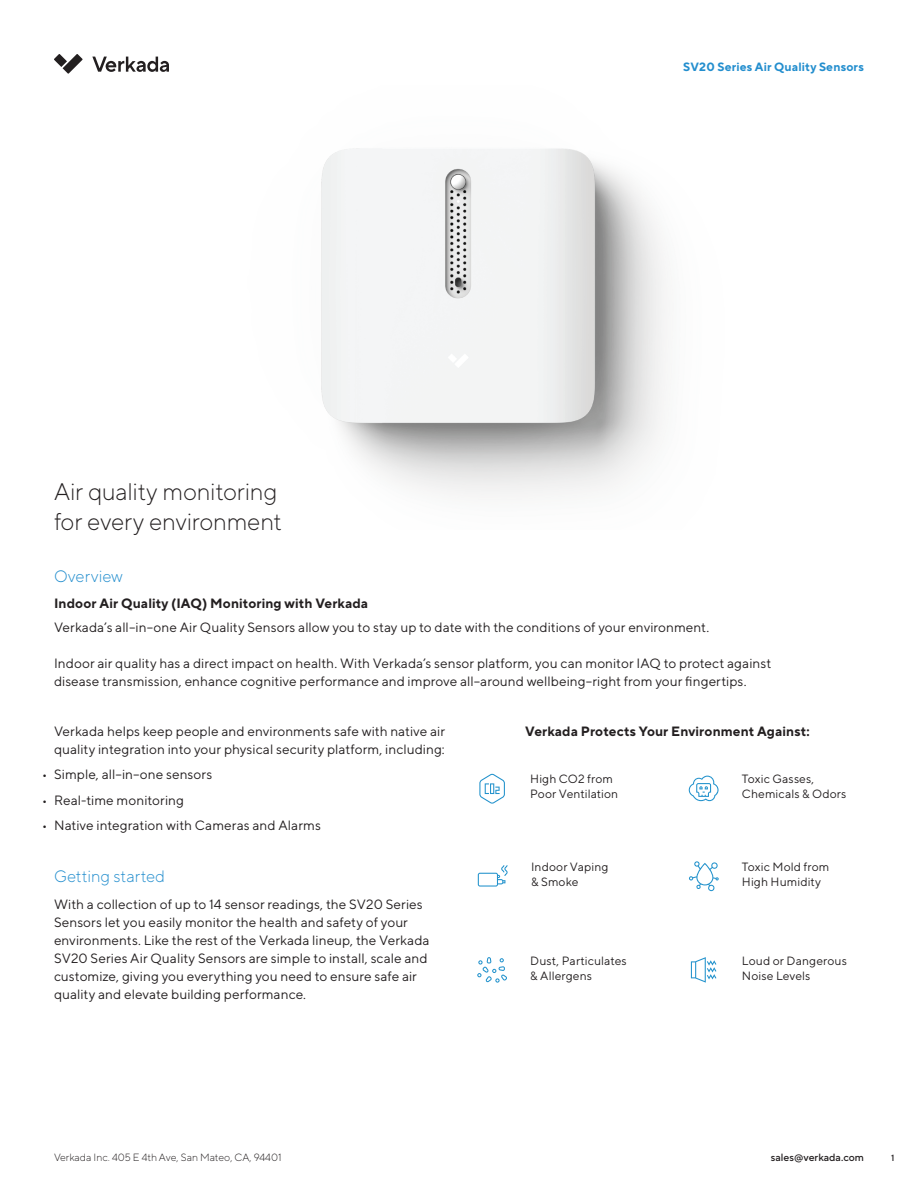
<style>
.page{position:relative;width:918px;height:1188px;background:#fff}
.page>*{position:absolute;margin:0;border:0;box-sizing:border-box;transform-origin:0 0}
.t1{font:300 24px/30px "TT Norms Pro";letter-spacing:-.005em;color:#231f20}
.t2{font:300 16.5px "TT Norms Pro";color:#238ece}
.t3{font:13.5px/18px "TT Norms Pro";letter-spacing:.005em;color:#231f20}
.t4{font:700 13.5px "TT Norms Pro";letter-spacing:.01em;color:#231f20}
.t5{font:12px/15.6px "TT Norms Pro";letter-spacing:.01em;color:#231f20}
.t6{font:700 12px "TT Norms Pro";letter-spacing:.015em;color:#238ece}
.t7{font:300 10.5px "TT Norms Pro";color:#231f20}
.t8{font:500 10.5px "TT Norms Pro";color:#231f20}
.t9{font:500 9px "TT Norms Pro";color:#231f20}
</style>
<div class="page">
<svg style="left:54px;top:54px;width:29px;height:20px"></svg>
<svg style="left:92px;top:57px;width:77px;height:15px"></svg>
<svg style="left:477px;top:957px;width:30px;height:26px"></svg>
<svg style="left:479px;top:774px;width:26px;height:30px"></svg>
<svg style="left:478px;top:865px;width:30px;height:22px"></svg>
<svg style="left:691px;top:957px;width:25px;height:26px"></svg>
<svg style="left:689px;top:776px;width:30px;height:25px"></svg>
<svg style="left:689px;top:861px;width:30px;height:30px"></svg>
<img style="left:321px;top:148px;width:344px;height:347px">
<h1 class="t1" style="left:54px;top:475px;width:229px">Air quality monitoring for every environment</h1>
<p class="t2" style="left:54px;top:564px;width:71px">Overview</p>
<p class="t6" style="left:683px;top:58px;width:182px">SV20 Series Air Quality Sensors</p>
<p class="t4" style="left:54px;top:594px;width:316px">Indoor Air Quality (IAQ) Monitoring with Verkada</p>
<p class="t3" style="left:54px;top:618px;width:657px">Verkada’s all–in–one Air Quality Sensors allow you to stay up to date with the conditions of your environment.</p>
<p class="t3" style="left:54px;top:654px;width:719px">Indoor air quality has a direct impact on health. With Verkada’s sensor platform, you can monitor IAQ to protect against disease transmission, enhance cognitive performance and improve all–around wellbeing–right from your fingertips.</p>
<p class="t3" style="left:54px;top:721px;width:393px">Verkada helps keep people and environments safe with native air quality integration into your physical security platform, including:</p>
<p class="t3" style="left:42px;top:765px;width:172px">• Simple, all–in–one sensors</p>
<p class="t3" style="left:42px;top:790px;width:143px">• Real-time monitoring</p>
<p class="t3" style="left:42px;top:816px;width:280px">• Native integration with Cameras and Alarms</p>
<p class="t2" style="left:54px;top:865px;width:113px">Getting started</p>
<p class="t3" style="left:54px;top:894px;width:377px">With a collection of up to 14 sensor readings, the SV20 Series Sensors let you easily monitor the health and safety of your environments. Like the rest of the Verkada lineup, the Verkada SV20 Series Air Quality Sensors are simple to install, scale and customize, giving you everything you need to ensure safe air quality and elevate building performance.</p>
<p class="t4" style="left:525px;top:721px;width:286px">Verkada Protects Your Environment Against:</p>
<p class="t5" style="left:530px;top:770px;width:90px">High CO2 from<br>Poor Ventilation</p>
<p class="t5" style="left:742px;top:770px;width:106px">Toxic Gasses,<br>Chemicals &amp; Odors</p>
<p class="t5" style="left:531px;top:858px;width:79px">Indoor Vaping &amp; Smoke</p>
<p class="t5" style="left:742px;top:858px;width:89px">Toxic Mold from<br>High Humidity</p>
<p class="t5" style="left:530px;top:952px;width:98px">Dust, Particulates &amp; Allergens</p>
<p class="t5" style="left:742px;top:952px;width:106px">Loud or Dangerous<br>Noise Levels</p>
<p class="t7" style="left:54px;top:1150px;width:229px">Verkada Inc. 405 E 4th Ave, San Mateo, CA, 94401</p>
<p class="t8" style="left:771px;top:1150px;width:95px">sales@verkada.com</p>
<p class="t9" style="left:891px;top:1151px;width:5px">1</p>
</div>
